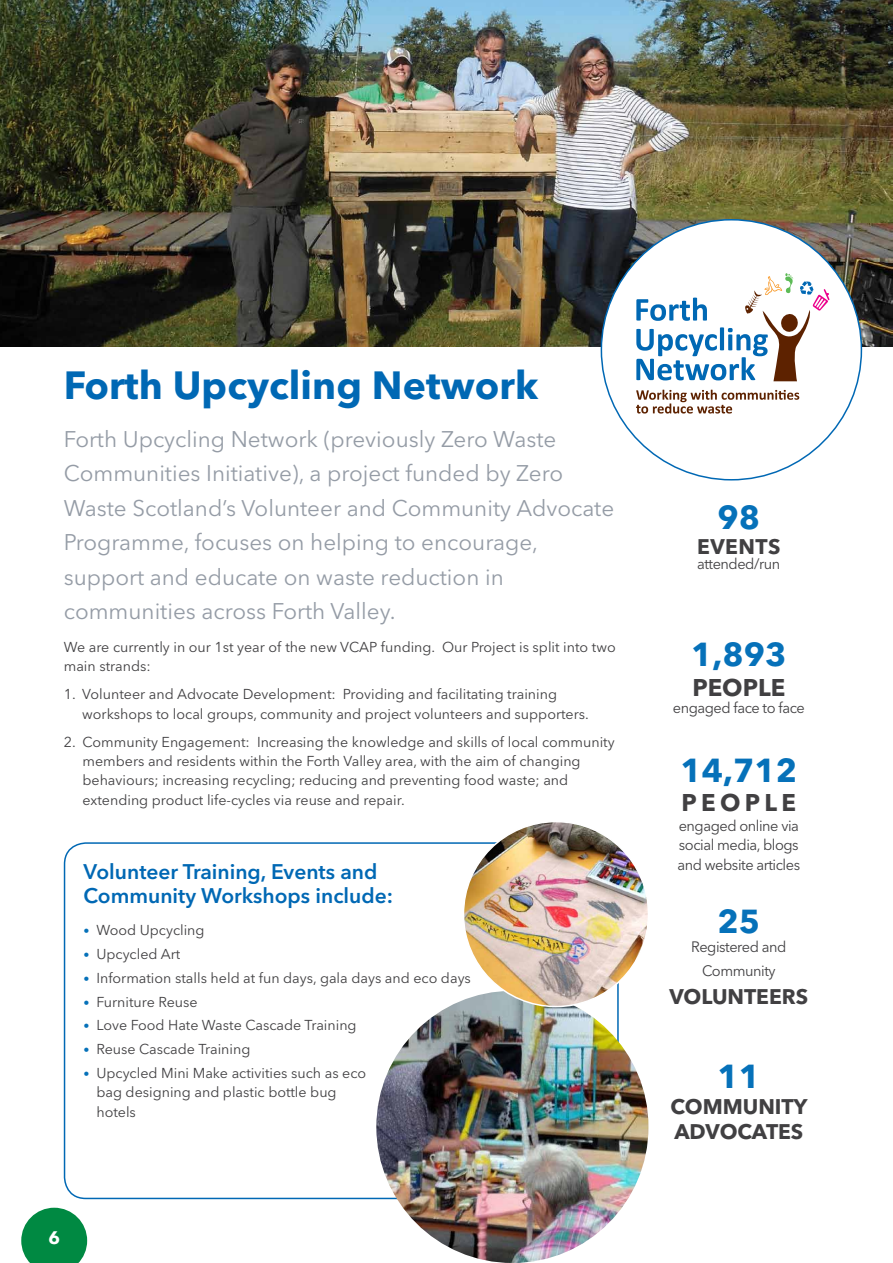
<style>
.page{position:relative;width:893px;height:1263px;background:#fff}
.page>*{position:absolute;margin:0;border:0;box-sizing:border-box;transform-origin:0 0}
.t1{font:700 39px "Avenir Next LT Pro";color:#0068b4}
.t2{font:700 33px "Avenir Next LT Pro";color:#0671b9}
.t3{font:700 24px "Avenir Next LT Pro";letter-spacing:.09em;color:#414042}
.t4{font:22.5px/34.5px "Avenir Next LT Pro";color:#959ca6}
.t5{font:600 21px/24px "Avenir Next LT Pro";color:#0068b4}
.t6{font:700 21px/25.5px "Avenir Next LT Pro";color:#414042}
.t7{font:700 18px "Avenir Next LT Pro";color:#fff}
.t8{font:15px/19.5px "Avenir Next LT Pro";letter-spacing:-.03em;color:#414042;text-align:justify}
.t9{font:14.25px/19.5px "Avenir Next LT Pro";color:#414042}
.s1{font-weight:600;font-size:12px;color:#0671b9}
</style>
<div class="page">
<img style="left:0;top:0;width:893px;height:347px">
<div style="left:601px;top:220px;width:260px;height:260px;background:#fff;border-radius:50%"></div>
<svg style="left:636px;top:390px;width:163px;height:24px"></svg>
<svg style="left:636px;top:273px;width:193px;height:108px"></svg>
<img style="left:376px;top:991px;width:272px;height:272px;border-radius:136px">
<img style="left:463px;top:821px;width:185px;height:185px;border-radius:92px">
<svg style="left:21px;top:1208px;width:66px;height:55px;background:#289b60"></svg>
<h1 class="t1" style="left:64px;top:362px;width:476px">FORTH UPCYCLING NETWORK</h1>
<p class="t4" style="left:64px;top:421px;width:552px">Forth Upcycling Network (previously Zero Waste Communities Initiative), a project funded by Zero Waste Scotland’s Volunteer and Community Advocate Programme, focuses on helping to encourage, support and educate on waste reduction in communities across Forth Valley.</p>
<p class="t9" style="left:64px;top:637px;width:553px">We are currently in our 1st year of the new VCAP funding. Our Project is split into two main strands:</p>
<p class="t9" style="left:82px;top:684px;width:508px;text-indent:-18px">1. Volunteer and Advocate Development: Providing and facilitating training workshops to local groups, community and project volunteers and supporters.</p>
<p class="t9" style="left:82px;top:732px;width:534px;text-indent:-19px">2. Community Engagement: Increasing the knowledge and skills of local community members and residents within the Forth Valley area, with the aim of changing behaviours; increasing recycling; reducing and preventing food waste; and extending product life-cycles via reuse and repair.</p>
<h2 class="t2" style="left:717px;top:497px;width:44px">98</h2>
<h3 class="t6" style="left:697px;top:534px;width:82px">EVENTS</h3>
<p class="t8" style="left:697px;top:554px;width:85px">attended/run</p>
<h2 class="t2" style="left:691px;top:634px;width:97px">1,893</h2>
<h3 class="t3" style="left:692px;top:672px;width:94px">PEOPLE</h3>
<p class="t8" style="left:673px;top:698px;width:133px">engaged face to face</p>
<h2 class="t2" style="left:681px;top:750px;width:118px">14,712</h2>
<h3 class="t3" style="left:682px;top:788px;width:116px">PEOPLE</h3>
<p class="t8" style="left:677px;top:816px;width:124px">engaged online via social media, blogs and website articles</p>
<h2 class="t2" style="left:717px;top:901px;width:44px">25</h2>
<p class="t8" style="left:691px;top:935px;width:97px;line-height:23.5px;text-align:center">Registered and<br>Community</p>
<h3 class="t6" style="left:669px;top:983px;width:126px">VOLUNTEERS</h3>
<h3 class="t5" style="left:84px;top:859px;width:311px">Volunteer Training, Events and<br>Community Workshops include:</h3>
<p class="t9" style="left:84px;top:921px;width:122px"><span class="s1">•</span> Wood Upcycling</p>
<p class="t9" style="left:84px;top:944px;width:98px"><span class="s1">•</span> Upcycled Art</p>
<p class="t9" style="left:84px;top:968px;width:389px"><span class="s1">•</span> Information stalls held at fun days, gala days and eco days</p>
<p class="t9" style="left:84px;top:992px;width:116px"><span class="s1">•</span> Furniture Reuse</p>
<p class="t9" style="left:84px;top:1016px;width:275px"><span class="s1">•</span> Love Food Hate Waste Cascade Training</p>
<p class="t9" style="left:84px;top:1039px;width:168px"><span class="s1">•</span> Reuse Cascade Training</p>
<p class="t9" style="left:96px;top:1063px;width:271px;text-indent:-13px"><span class="s1">•</span> Upcycled Mini Make activities such as eco bag designing and plastic bottle bug hotels</p>
<h2 class="t2" style="left:717px;top:1056px;width:44px">11</h2>
<h3 class="t6" style="left:670px;top:1093px;width:136px">COMMUNITY<br>ADVOCATES</h3>
<p class="t7" style="left:48px;top:1226px;width:13px">6</p>
</div>
